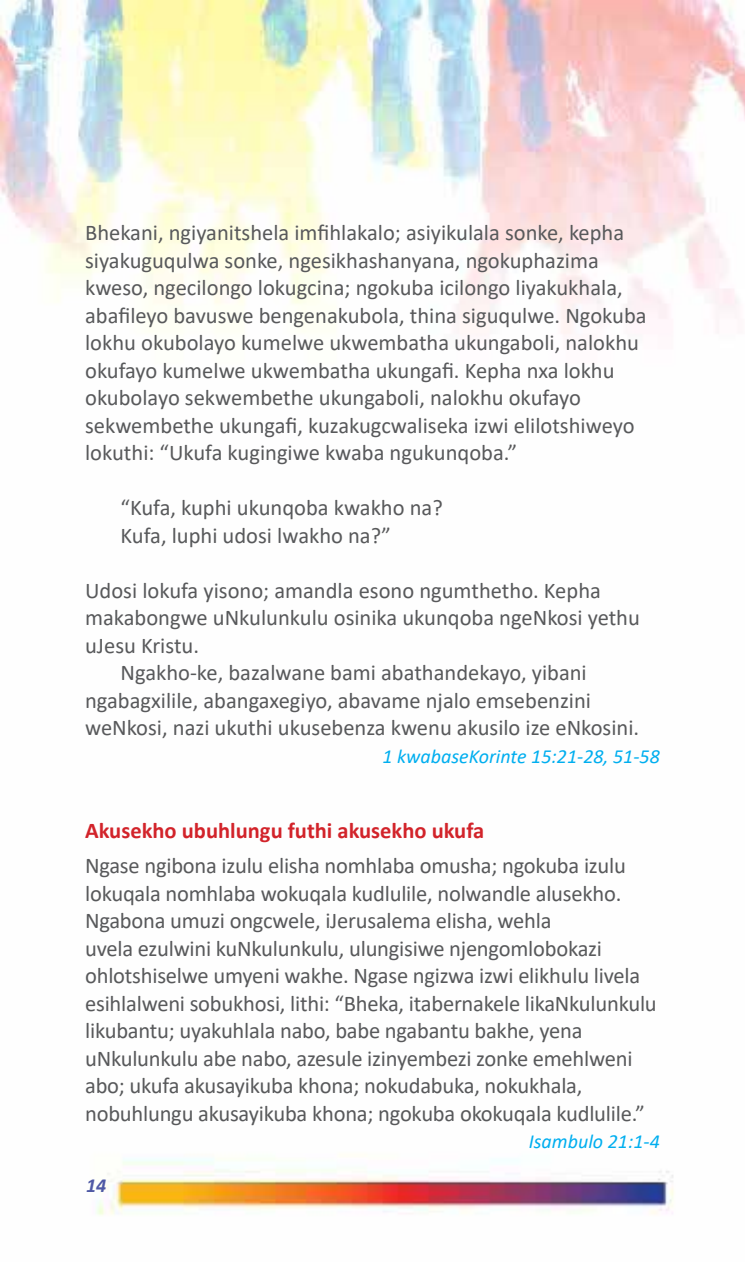
<style>
.page{position:relative;width:745px;height:1262px;background:#fff}
.page>*{position:absolute;margin:0;border:0;box-sizing:border-box;transform-origin:0 0}
.t1{font:22.5px/27.5px "Calibri";letter-spacing:-.01em;color:#58595b}
.t2{font:700 22.5px "Calibri";color:#d2232a}
.t3{font:italic 20px "Calibri";color:#00aeef}
.t4{font:italic 700 20px "Calibri";color:#4e59a5}
</style>
<div class="page">
<img style="left:0;top:0;width:744px;height:1216px">
<p class="t1" style="left:85px;top:218px;width:562px">Bhekani, ngiyanitshela imfihlakalo; asiyikulala sonke, kepha siyakuguqulwa sonke, ngesikhashanyana, ngokuphazima kweso, ngecilongo lokugcina; ngokuba icilongo liyakukhala, abafileyo bavuswe bengenakubola, thina siguqulwe. Ngokuba lokhu okubolayo kumelwe ukwembatha ukungaboli, nalokhu okufayo kumelwe ukwembatha ukungafi. Kepha nxa lokhu okubolayo sekwembethe ukungaboli, nalokhu okufayo sekwembethe ukungafi, kuzakugcwaliseka izwi elilotshiweyo lokuthi: “Ukufa kugingiwe kwaba ngukunqoba.”</p>
<p class="t1" style="left:120px;top:493px;width:323px">“Kufa, kuphi ukunqoba kwakho na?<br>Kufa, luphi udosi lwakho na?”</p>
<p class="t1" style="left:85px;top:576px;width:517px">Udosi lokufa yisono; amandla esono ngumthetho. Kepha</p>
<p class="t1" style="left:85px;top:603px;width:556px">makabongwe uNkulunkulu osinika ukunqoba ngeNkosi yethu</p>
<p class="t1" style="left:85px;top:631px;width:115px">uJesu Kristu.</p>
<p class="t1" style="left:120px;top:658px;width:467px">Ngakho-ke, bazalwane bami abathandekayo, yibani</p>
<p class="t1" style="left:85px;top:686px;width:507px">ngabagxilile, abangaxegiyo, abavame njalo emsebenzini</p>
<p class="t1" style="left:85px;top:713px;width:555px">weNkosi, nazi ukuthi ukusebenza kwenu akusilo ize eNkosini.</p>
<p class="t3" style="left:382px;top:742px;width:279px">1 kwabaseKorinte 15:21-28, 51-58</p>
<p class="t2" style="left:85px;top:814px;width:400px">Akusekho ubuhlungu futhi akusekho ukufa</p>
<p class="t1" style="left:85px;top:851px;width:572px">Ngase ngibona izulu elisha nomhlaba omusha; ngokuba izulu lokuqala nomhlaba wokuqala kudlulile, nolwandle alusekho.<br>Ngabona umuzi ongcwele, iJerusalema elisha, wehla<br>uvela ezulwini kuNkulunkulu, ulungisiwe njengomlobokazi ohlotshiselwe umyeni wakhe. Ngase ngizwa izwi elikhulu livela esihlalweni sobukhosi, lithi: “Bheka, itabernakele likaNkulunkulu likubantu; uyakuhlala nabo, babe ngabantu bakhe, yena uNkulunkulu abe nabo, azesule izinyembezi zonke emehlweni abo; ukufa akusayikuba khona; nokudabuka, nokukhala, nobuhlungu akusayikuba khona; ngokuba okokuqala kudlulile.”</p>
<p class="t3" style="left:528px;top:1127px;width:132px">Isambulo 21:1-4</p>
<p class="t4" style="left:86px;top:1171px;width:22px">14</p>
</div>
